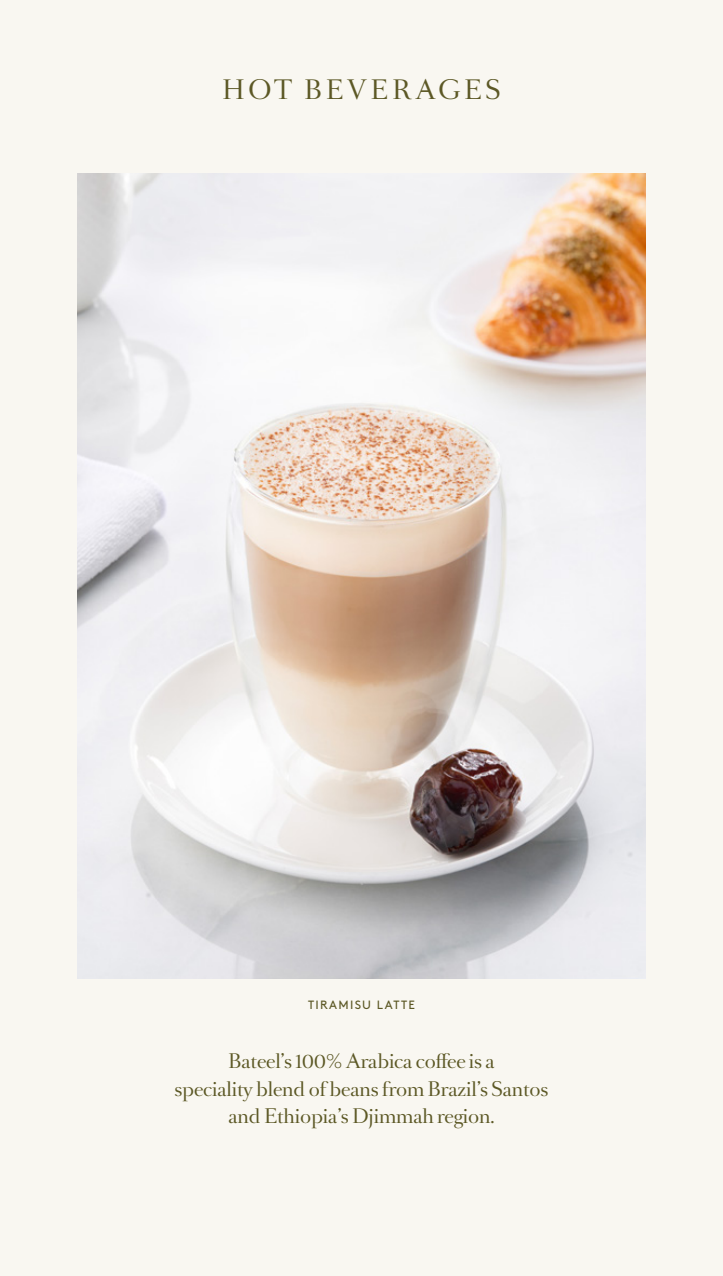
<style>
.page{position:relative;width:723px;height:1276px;background:#f9f7f1}
.page>*{position:absolute;margin:0;border:0;box-sizing:border-box;transform-origin:0 0}
.t1{font:24px "Romain Headline";letter-spacing:.15em;color:#5c5825}
.t2{font:18px/27px "Romain Headline";letter-spacing:-.01em;color:#5c5825;text-align:center}
.t3{font:12px "Brown";letter-spacing:.105em;color:#5c5825}
</style>
<div class="page">
<img style="left:78px;top:174px;width:567px;height:804px">
<h1 class="t1" style="left:222px;top:73px;width:280px">HOT BEVERAGES</h1>
<p class="t3" style="left:308px;top:995px;width:108px">TIRAMISU LATTE</p>
<p class="t2" style="left:174px;top:1048px;width:376px">Bateel’s 100% Arabica coffee is a<br>speciality blend of beans from Brazil’s Santos and Ethiopia’s Djimmah region.</p>
</div>
